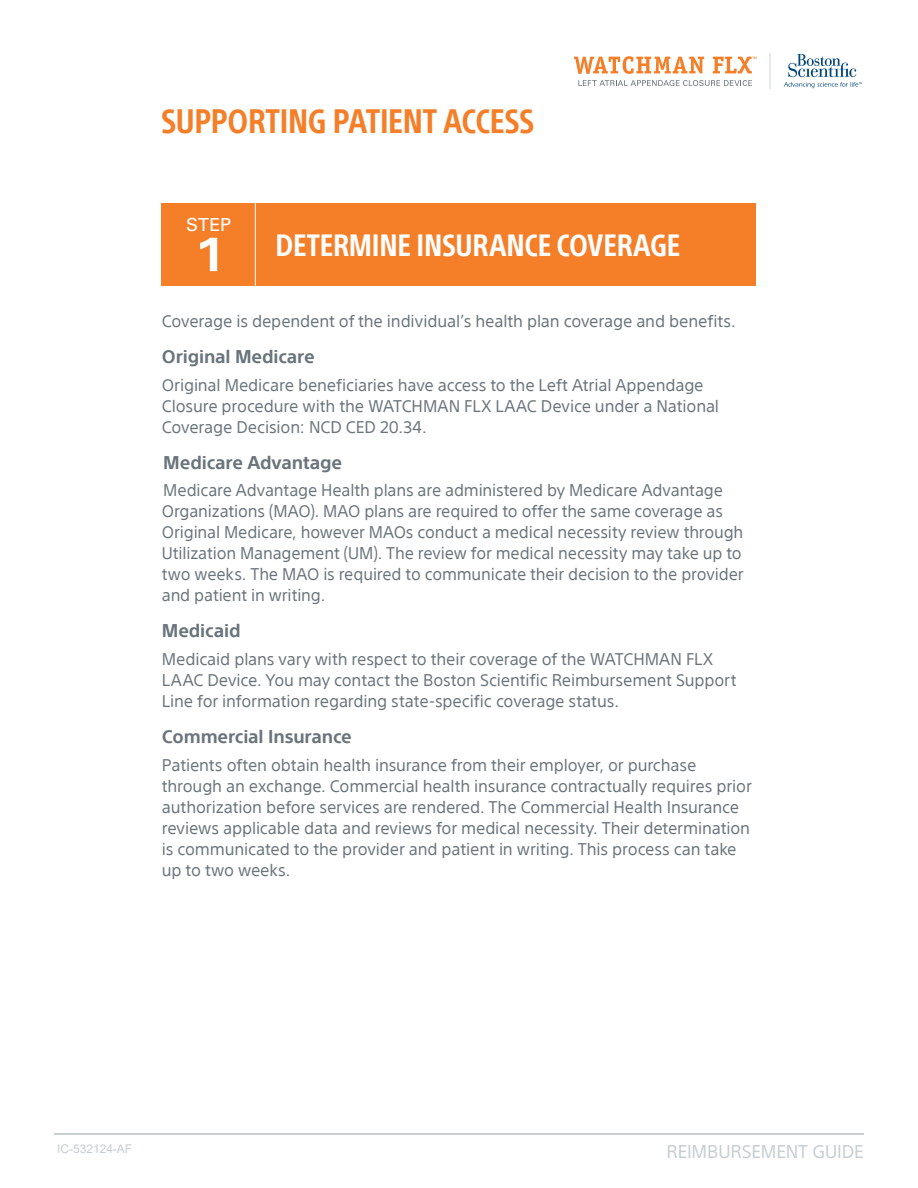
<style>
.page{position:relative;width:918px;height:1188px;background:#fff}
.page>*{position:absolute;margin:0;border:0;box-sizing:border-box;transform-origin:0 0}
.t1{font:700 condensed 33px "SST";letter-spacing:-.01em;color:#f57e29}
.t2{font:700 condensed 30px "SST";letter-spacing:-.01em;color:#fff}
.t3{font:700 18px "SST";letter-spacing:-.01em;color:#6a747b}
.t4{font:18px "SST";letter-spacing:-.005em;color:#c6cdd1}
.t5{font:18px "Univers";color:#fff}
.t6{font:16.5px/21px "SST";letter-spacing:-.01em;color:#6a747b}
.t7{font:12px "Arial";letter-spacing:-.005em;color:#c6cdd1}
</style>
<div class="page">
<hr style="left:54px;top:1133px;width:810px;height:2px;background:#c6cdd1">
<hr style="left:769px;top:54px;width:2px;height:34px;background:#d7dbdc">
<svg style="left:784px;top:54px;width:78px;height:34px"></svg>
<svg style="left:574px;top:56px;width:130px;height:18px"></svg>
<svg style="left:713px;top:57px;width:44px;height:16px"></svg>
<svg style="left:578px;top:80px;width:174px;height:6px"></svg>
<div style="left:162px;top:203px;width:594px;height:83px;background:#f57e29"></div>
<hr style="left:255px;top:203px;width:1px;height:83px;background:#fff">
<svg style="left:200px;top:238px;width:17px;height:33px"></svg>
<h1 class="t1" style="left:161px;top:102px;width:375px">SUPPORTING PATIENT ACCESS</h1>
<p class="t5" style="left:186px;top:214px;width:46px">STEP</p>
<h2 class="t2" style="left:276px;top:227px;width:406px">DETERMINE INSURANCE COVERAGE</h2>
<p class="t6" style="left:162px;top:310px;width:575px">Coverage is dependent of the individual’s health plan coverage and benefits.</p>
<p class="t3" style="left:162px;top:346px;width:154px">Original Medicare</p>
<p class="t6" style="left:162px;top:374px;width:559px">Original Medicare beneficiaries have access to the Left Atrial Appendage<br>Closure procedure with the WATCHMAN FLX LAAC Device under a National<br>Coverage Decision: NCD CED 20.34.</p>
<p class="t3" style="left:163px;top:452px;width:180px">Medicare Advantage</p>
<p class="t6" style="left:162px;top:480px;width:583px">Medicare Advantage Health plans are administered by Medicare Advantage Organizations (MAO). MAO plans are required to offer the same coverage as Original Medicare, however MAOs conduct a medical necessity review through Utilization Management (UM). The review for medical necessity may take up to two weeks. The MAO is required to communicate their decision to the provider and patient in writing.</p>
<p class="t3" style="left:162px;top:620px;width:80px">Medicaid</p>
<p class="t6" style="left:162px;top:649px;width:576px">Medicaid plans vary with respect to their coverage of the WATCHMAN FLX<br>LAAC Device. You may contact the Boston Scientific Reimbursement Support<br>Line for information regarding state-specific coverage status.</p>
<p class="t3" style="left:162px;top:726px;width:191px">Commercial Insurance</p>
<p class="t6" style="left:162px;top:754px;width:592px">Patients often obtain health insurance from their employer, or purchase through an exchange. Commercial health insurance contractually requires prior authorization before services are rendered. The Commercial Health Insurance reviews applicable data and reviews for medical necessity. Their determination is communicated to the provider and patient in writing. This process can take up to two weeks.</p>
<p class="t7" style="left:57px;top:1141px;width:77px">IC-532124-AF</p>
<p class="t4" style="left:667px;top:1141px;width:199px">REIMBURSEMENT GUIDE</p>
</div>
